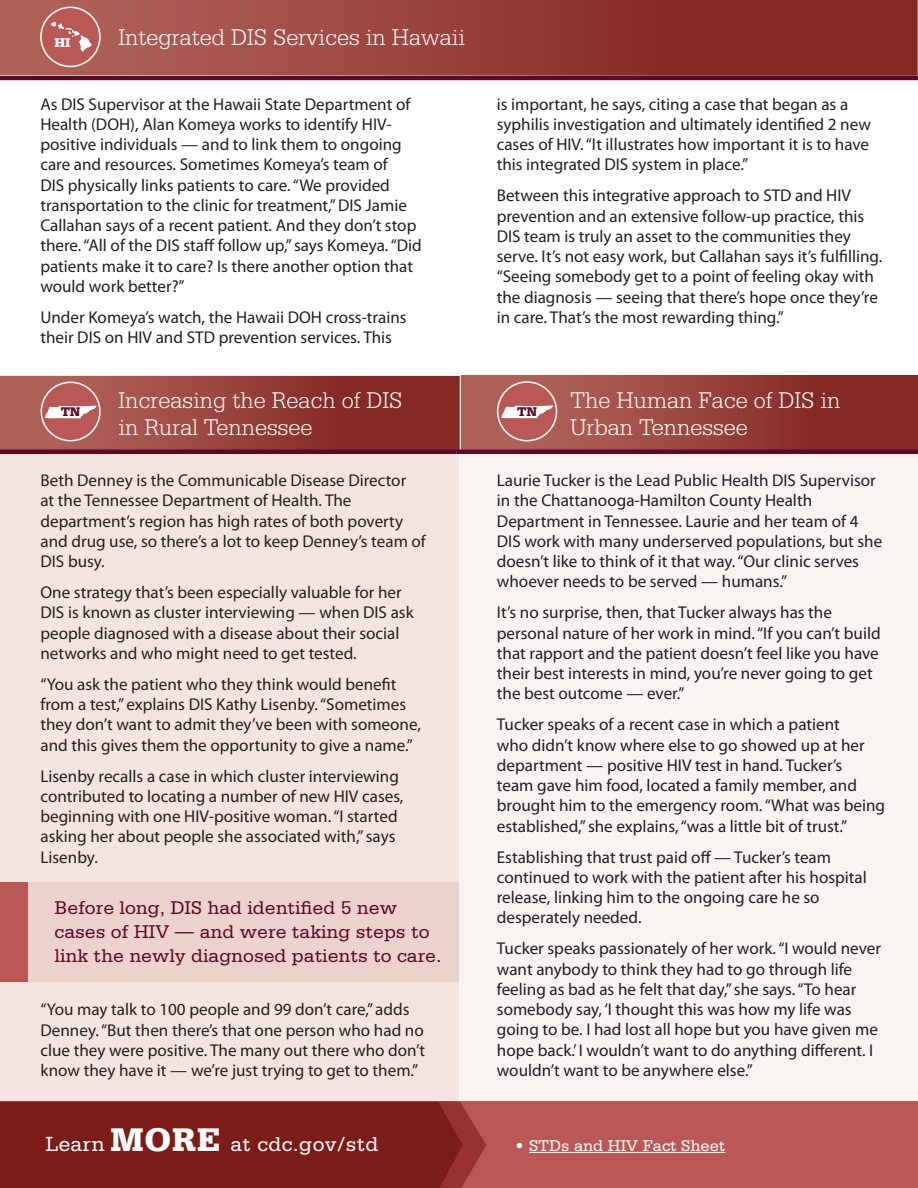
<style>
.page{position:relative;width:918px;height:1188px;background:#fff}
.page>*{position:absolute;margin:0;border:0;box-sizing:border-box;transform-origin:0 0}
.t1{font:300 24px/27px "Serifa";color:#fff}
.t2{font:21.15px "Serifa";letter-spacing:.02em;color:#fff}
.t3{font:19.5px/24px "Serifa";color:#5c092c}
.t4{font:17.1px/20.2px "Myriad Pro";color:#231f20}
.t5{font:16.5px "Serifa";color:#fff}
.t6{font:700 13.2px "Serifa";color:#fff}
.t7{font:700 13.05px "Serifa";color:#5c092c}
.s1{font-style:inherit}
.s2{font-weight:700;font-size:33.9px}
</style>
<div class="page">
<div style="left:457px;top:376px;width:461px;height:748px;background:#f9f3f2"></div>
<div style="left:461px;top:376px;width:457px;height:74px;background:#af6158"></div>
<div style="left:0;top:376px;width:459px;height:747px;background:#f4e4df"></div>
<div style="left:0;top:376px;width:460px;height:74px;background:#af6158"></div>
<div style="left:0;top:1102px;width:918px;height:86px;background:#ba5856"></div>
<svg style="left:0;top:1102px;width:486px;height:86px;background:#7d1e1a"></svg>
<div style="left:40px;top:376px;width:419px;height:74px;background:linear-gradient(to right,#b46a61,#7b1b17)"></div>
<div style="left:15px;top:0;width:902px;height:76px;background:linear-gradient(to right,#b2655c,#7c1d19)"></div>
<div style="left:514px;top:376px;width:404px;height:76px;background:linear-gradient(to right,#b3675e,#7d1e19)"></div>
<div style="left:497px;top:381px;width:60px;height:60px;border:3px solid #fff;border-radius:50%"></div>
<div style="left:41px;top:382px;width:60px;height:59px;border:3px solid #fff;border-radius:50%"></div>
<hr style="left:0;top:450px;width:457px;height:4px;background:#5c092c">
<hr style="left:0;top:76px;width:918px;height:4px;background:#5c092c">
<hr style="left:457px;top:450px;width:461px;height:4px;background:#5c092c">
<div style="left:40px;top:7px;width:61px;height:60px;border:3px solid #fff;border-radius:50%"></div>
<hr style="left:529px;top:1152px;width:196px;height:1px;background:#fff">
<div style="left:0;top:882px;width:459px;height:100px;background:#ecd2cd"></div>
<div style="left:0;top:882px;width:28px;height:100px;background:#ba5856"></div>
<div style="left:42px;top:8px;width:57px;height:58px;background:#ba5856;border-radius:50%"></div>
<svg style="left:51px;top:22px;width:41px;height:30px"></svg>
<div style="left:42px;top:383px;width:57px;height:57px;background:#ba5856;border-radius:50%"></div>
<svg style="left:45px;top:406px;width:52px;height:12px"></svg>
<div style="left:498px;top:383px;width:58px;height:57px;background:#ba5856;border-radius:50%"></div>
<svg style="left:501px;top:405px;width:52px;height:13px"></svg>
<p class="t6" style="left:54px;top:34px;width:18px">HI</p>
<h2 class="t1" style="left:118px;top:24px;width:348px">Integrated DIS Services in Hawaii</h2>
<p class="t4" style="left:40px;top:93px;width:383px">As DIS Supervisor at the Hawaii State Department of Health (DOH), Alan Komeya works to identify HIV&shy;positive individuals — and to link them to ongoing care and resources. Sometimes Komeya’s team of<br>DIS physically links patients to care. “We provided transportation to the clinic for treatment,” DIS Jamie Callahan says of a recent patient. And they don’t stop there. “All of the DIS staff follow up,” says Komeya. “Did patients make it to care? Is there another option that would work better?”</p>
<p class="t4" style="left:40px;top:307px;width:368px">Under Komeya’s watch, the Hawaii DOH cross-trains their DIS on HIV and STD prevention services. This</p>
<p class="t4" style="left:497px;top:93px;width:376px">is important, he says, citing a case that began as a syphilis investigation and ultimately identified 2 new cases of HIV. “It illustrates how important it is to have this integrated DIS system in place.”</p>
<p class="t4" style="left:497px;top:185px;width:387px">Between this integrative approach to STD and HIV prevention and an extensive follow-up practice, this DIS team is truly an asset to the communities they serve. It’s not easy work, but Callahan says it’s fulfilling. “Seeing somebody get to a point of feeling okay with the diagnosis — seeing that there’s hope once they’re in care. That’s the most rewarding thing.”</p>
<h2 class="t1" style="left:118px;top:386px;width:286px">Increasing the Reach of DIS in Rural Tennessee</h2>
<p class="t4" style="left:40px;top:470px;width:387px">Beth Denney is the Communicable Disease Director<br>at the Tennessee Department of Health. The department’s region has high rates of both poverty and drug use, so there’s a lot to keep Denney’s team of DIS busy.</p>
<p class="t4" style="left:40px;top:582px;width:375px">One strategy that’s been especially valuable for her DIS is known as cluster interviewing — when DIS ask people diagnosed with a disease about their social networks and who might need to get tested.</p>
<p class="t4" style="left:40px;top:674px;width:382px">“You ask the patient who they think would benefit from a test,” explains DIS Kathy Lisenby. “Sometimes they don’t want to admit they’ve been with someone, and this gives them the opportunity to give a name.”</p>
<p class="t4" style="left:40px;top:766px;width:364px">Lisenby recalls a case in which cluster interviewing contributed to locating a number of new HIV cases, beginning with one HIV-positive woman. “I started asking her about people she associated with,” says Lisenby.</p>
<p class="t3" style="left:55px;top:896px;width:388px">Before long, DIS had identified 5 new cases of HIV — and were taking steps to link the newly diagnosed patients to care.</p>
<p class="t4" style="left:40px;top:999px;width:386px">“You may talk to 100 people and 99 don’t care,” adds Denney. “But then there’s that one person who had no clue they were positive. The many out there who don’t know they have it — we’re just trying to get to them.”</p>
<p class="t7" style="left:61px;top:404px;width:21px">TN</p>
<h2 class="t1" style="left:570px;top:386px;width:272px">The Human Face of DIS in<br>Urban Tennessee</h2>
<p class="t4" style="left:497px;top:470px;width:387px">Laurie Tucker is the Lead Public Health DIS Supervisor in the Chattanooga-Hamilton County Health Department in Tennessee. Laurie and her team of 4<br>DIS work with many underserved populations, but she doesn’t like to think of it that way. “Our clinic serves whoever needs to be served — humans.”</p>
<p class="t4" style="left:497px;top:602px;width:385px">It’s no surprise, then, that Tucker always has the personal nature of her work in mind. “If you can’t build that rapport and the patient doesn’t feel like you have their best interests in mind, you’re never going to get the best outcome — ever.”</p>
<p class="t4" style="left:497px;top:714px;width:390px">Tucker speaks of a recent case in which a patient<br>who didn’t know where else to go showed up at her department — positive HIV test in hand. Tucker’s<br>team gave him food, located a family member, and brought him to the emergency room. “What was being established,” she explains, “was a little bit of trust.”</p>
<p class="t4" style="left:497px;top:847px;width:371px">Establishing that trust paid off — Tucker’s team continued to work with the patient after his hospital release, linking him to the ongoing care he so desperately needed.</p>
<p class="t4" style="left:497px;top:938px;width:386px">Tucker speaks passionately of her work. “I would never want anybody to think they had to go through life feeling as bad as he felt that day,” she says. “To hear somebody say, ‘I thought this was how my life was going to be. I had lost all hope but you have given me hope back.’ I wouldn’t want to do anything different. I wouldn’t want to be anywhere else.”</p>
<p class="t7" style="left:517px;top:404px;width:22px">TN</p>
<p class="t2" style="left:45px;top:1133px;width:335px"><span class="s1">Learn</span> <span class="s2">MORE</span> at cdc.gov/std</p>
<p class="t5" style="left:516px;top:1136px;width:211px">• STDs and HIV Fact Sheet</p>
</div>
